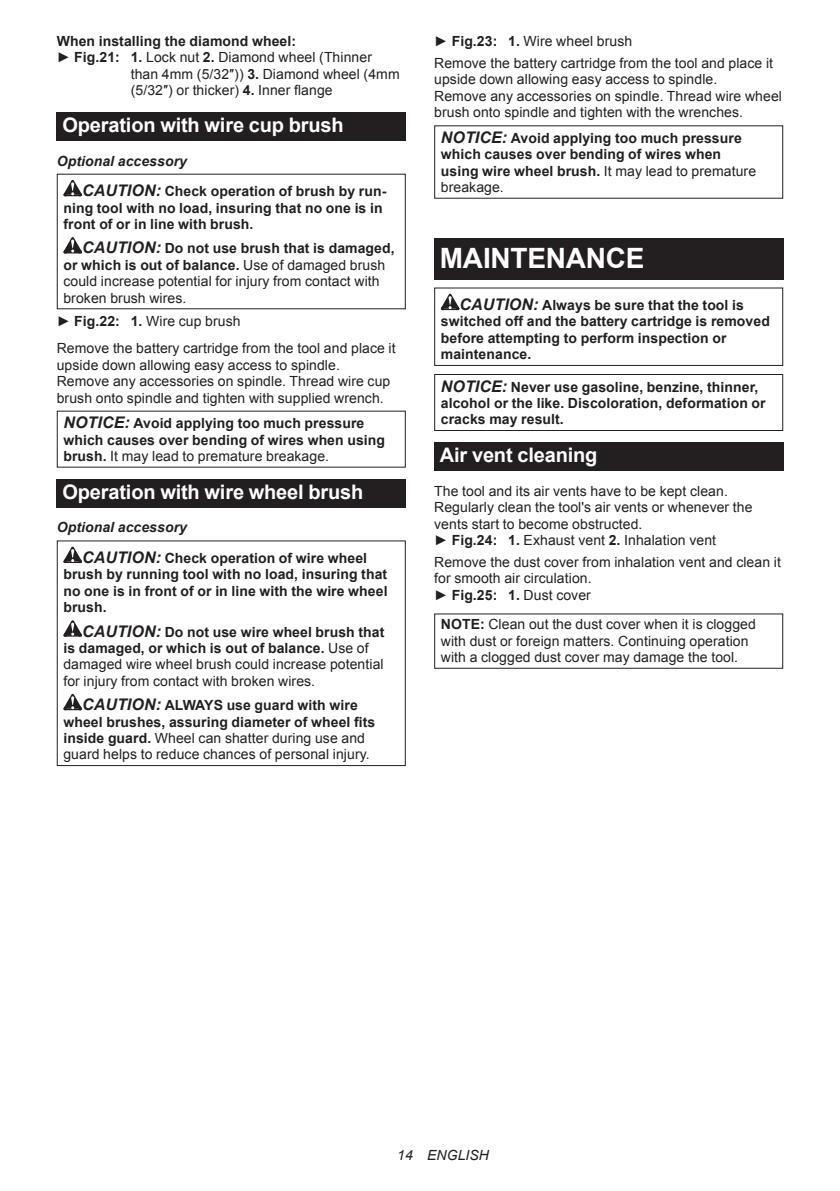
<style>
.page{position:relative;width:840px;height:1191px;background:#fff}
.page>*{position:absolute;margin:0;border:0;box-sizing:border-box;transform-origin:0 0}
.t1{font:700 28px "Arial";letter-spacing:-.01em;color:#fff}
.t2{font:700 20px "Arial";letter-spacing:-.01em;color:#fff}
.t3{font:14px/16.4px "Arial";letter-spacing:.005em;color:#231f20}
.t4{font:700 14px/16.4px "Arial";letter-spacing:.005em;color:#231f20}
.t5{font:italic 14px "Arial";letter-spacing:.005em;color:#231f20}
.s1{font-weight:700}
.s2{font-style:italic}
.s3{font-style:italic;font-size:16px}
.s4{font-weight:700;font-style:italic;font-size:16px}
.s5{font-weight:400}
</style>
<div class="page">
<div style="left:57px;top:112px;width:348px;height:29px;background:#231f20"></div>
<svg style="left:63px;top:180px;width:19px;height:16px"></svg>
<svg style="left:63px;top:237px;width:19px;height:16px"></svg>
<div style="left:57px;top:479px;width:348px;height:28px;background:#231f20"></div>
<svg style="left:63px;top:546px;width:19px;height:17px"></svg>
<svg style="left:63px;top:620px;width:19px;height:16px"></svg>
<svg style="left:63px;top:694px;width:19px;height:16px"></svg>
<div style="left:57px;top:540px;width:348px;height:226px;border:1px solid #231f20"></div>
<div style="left:434px;top:238px;width:348px;height:41px;background:#231f20"></div>
<svg style="left:440px;top:294px;width:19px;height:16px"></svg>
<div style="left:434px;top:287px;width:348px;height:79px;border:1px solid #231f20"></div>
<div style="left:434px;top:374px;width:348px;height:57px;border:1px solid #231f20"></div>
<div style="left:434px;top:442px;width:348px;height:29px;background:#231f20"></div>
<div style="left:434px;top:613px;width:348px;height:56px;border:1px solid #231f20"></div>
<p class="t4" style="left:57px;top:33px;width:241px">When installing the diamond wheel:</p>
<p class="t3" style="left:57px;top:49px;width:316px">► <span class="s1">Fig.21: 1.</span> Lock nut <span class="s1">2.</span> Diamond wheel (Thinner</p>
<p class="t3" style="left:131px;top:66px;width:270px">than 4mm (5/32″)) <span class="s1">3.</span> Diamond wheel (4mm</p>
<p class="t3" style="left:131px;top:82px;width:203px">(5/32″) or thicker) <span class="s1">4.</span> Inner flange</p>
<h2 class="t2" style="left:62px;top:112px;width:282px">Operation with wire cup brush</h2>
<p class="t4" style="left:82px;top:146px;width:305px;line-height:30.6px;text-indent:-25px"><span class="s2">Optional accessory<br></span><span class="s3">CAUTION:</span> Check operation of brush by run-</p>
<p class="t4" style="left:63px;top:200px;width:320px">ning tool with no load, insuring that no one is in front of or in line with brush.</p>
<p class="t3" style="left:63px;top:240px;width:332px;text-indent:19px"><span class="s4">CAUTION:</span> <span class="s1">Do not use brush that is damaged, or which is out of balance.</span> Use of damaged brush could increase potential for injury from contact with broken brush wires.</p>
<p class="t3" style="left:57px;top:307px;width:340px;line-height:27.8px">► <span class="s1">Fig.22: 1.</span> Wire cup brush<br>Remove the battery cartridge from the tool and place it</p>
<p class="t3" style="left:57px;top:357px;width:335px">upside down allowing easy access to spindle.<br>Remove any accessories on spindle. Thread wire cup brush onto spindle and tighten with supplied wrench.</p>
<p class="t4" style="left:63px;top:415px;width:323px"><span class="s3">NOTICE:</span> Avoid applying too much pressure which causes over bending of wires when using brush. <span class="s5">It may lead to premature breakage.</span></p>
<h2 class="t2" style="left:62px;top:478px;width:302px">Operation with wire wheel brush</h2>
<p class="t4" style="left:82px;top:512px;width:286px;line-height:30.6px;text-indent:-25px"><span class="s2">Optional accessory<br></span><span class="s3">CAUTION:</span> Check operation of wire wheel</p>
<p class="t4" style="left:63px;top:567px;width:325px;text-align:justify">brush by running tool with no load, insuring that no one is in front of or in line with the wire wheel brush.</p>
<p class="t3" style="left:63px;top:623px;width:322px;text-indent:19px"><span class="s4">CAUTION:</span> <span class="s1">Do not use wire wheel brush that is damaged, or which is out of balance.</span> Use of damaged wire wheel brush could increase potential for injury from contact with broken wires.</p>
<p class="t4" style="left:63px;top:697px;width:313px;text-indent:19px"><span class="s3">CAUTION:</span> ALWAYS use guard with wire wheel brushes, assuring diameter of wheel fits inside guard. <span class="s5">Wheel can shatter during use and guard helps to reduce chances of personal injury.</span></p>
<p class="t3" style="left:434px;top:30px;width:340px;line-height:22px">► <span class="s1">Fig.23: 1.</span> Wire wheel brush<br>Remove the battery cartridge from the tool and place it</p>
<p class="t3" style="left:434px;top:71px;width:349px">upside down allowing easy access to spindle.<br>Remove any accessories on spindle. Thread wire wheel brush onto spindle and tighten with the wrenches.</p>
<p class="t4" style="left:440px;top:130px;width:316px"><span class="s3">NOTICE:</span> Avoid applying too much pressure which causes over bending of wires when using wire wheel brush. <span class="s5">It may lead to premature breakage.</span></p>
<h1 class="t1" style="left:439px;top:240px;width:206px">MAINTENANCE</h1>
<p class="t4" style="left:440px;top:297px;width:330px;text-indent:19px"><span class="s3">CAUTION:</span> Always be sure that the tool is switched off and the battery cartridge is removed before attempting to perform inspection or maintenance.</p>
<p class="t4" style="left:440px;top:379px;width:326px"><span class="s3">NOTICE:</span> Never use gasoline, benzine, thinner, alcohol or the like. Discoloration, deformation or cracks may result.</p>
<h2 class="t2" style="left:439px;top:442px;width:159px">Air vent cleaning</h2>
<p class="t3" style="left:434px;top:483px;width:320px">The tool and its air vents have to be kept clean.<br>Regularly clean the tool's air vents or whenever the vents start to become obstructed.<br>► <span class="s1">Fig.24: 1.</span> Exhaust vent <span class="s1">2.</span> Inhalation vent</p>
<p class="t3" style="left:434px;top:554px;width:348px">Remove the dust cover from inhalation vent and clean it for smooth air circulation.<br>► <span class="s1">Fig.25: 1.</span> Dust cover</p>
<p class="t3" style="left:440px;top:616px;width:316px"><span class="s1">NOTE:</span> Clean out the dust cover when it is clogged with dust or foreign matters. Continuing operation with a clogged dust cover may damage the tool.</p>
<p class="t5" style="left:397px;top:1146px;width:93px">14 ENGLISH</p>
</div>
